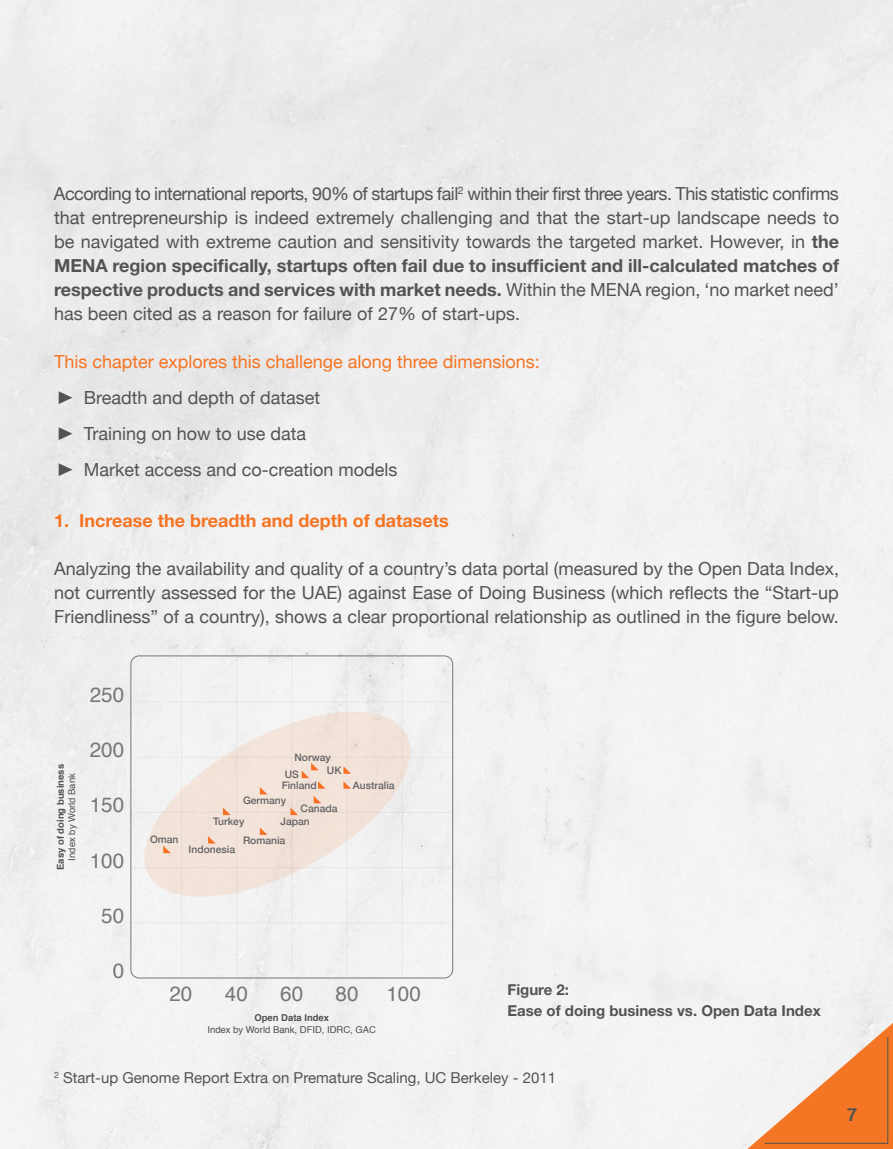
<style>
.page{position:relative;width:893px;height:1149px;background:#fff}
.page>*{position:absolute;margin:0;border:0;box-sizing:border-box;transform-origin:0 0}
.t1{font:20.55px "Helvetica";color:#777}
.t2{font:18px/24px "Helvetica Neue";color:#525453;text-align:justify}
.t3{font:18px "Helvetica Neue";color:#f57423}
.t4{font:700 18px "Helvetica Neue";color:#f57423}
.t5{font:700 18px "Helvetica";color:#505554}
.t6{font:15px "Helvetica Neue";color:#525453}
.t7{font:700 15px/21px "Helvetica Neue";color:#525453}
.t8{font:500 10.35px/13.2px "Helvetica Neue";color:#636263}
.t9{font:9.45px "Helvetica";color:#4f4f4f}
.t10{font:700 9.45px "Helvetica";color:#4f4f4f}
.s1{font-weight:700}
</style>
<div class="page">
<svg style="left:747px;top:1022px;width:146px;height:126px"></svg>
<svg style="left:144px;top:711px;width:266px;height:185px;fill:#f2e4db"></svg>
<hr style="left:131px;top:922px;width:322px;height:1px;background:#808080">
<hr style="left:131px;top:867px;width:322px;height:1px;background:#808080">
<hr style="left:131px;top:811px;width:322px;height:1px;background:#808080">
<hr style="left:131px;top:756px;width:322px;height:1px;background:#808080">
<hr style="left:131px;top:701px;width:322px;height:1px;background:#808080">
<hr style="left:181px;top:655px;width:1px;height:322px;background:#808080">
<hr style="left:236px;top:655px;width:1px;height:322px;background:#808080">
<hr style="left:291px;top:655px;width:1px;height:322px;background:#808080">
<hr style="left:347px;top:655px;width:1px;height:322px;background:#808080">
<hr style="left:402px;top:655px;width:1px;height:322px;background:#808080">
<svg style="left:163px;top:845px;width:8px;height:7px"></svg>
<svg style="left:208px;top:835px;width:8px;height:8px"></svg>
<svg style="left:223px;top:807px;width:8px;height:7px"></svg>
<svg style="left:290px;top:807px;width:8px;height:7px"></svg>
<svg style="left:343px;top:766px;width:8px;height:7px"></svg>
<svg style="left:343px;top:780px;width:8px;height:8px"></svg>
<svg style="left:302px;top:762px;width:24px;height:26px"></svg>
<svg style="left:314px;top:795px;width:7px;height:8px"></svg>
<svg style="left:260px;top:827px;width:7px;height:7px"></svg>
<svg style="left:260px;top:786px;width:7px;height:8px"></svg>
<div style="left:130px;top:655px;width:323px;height:323px;border:1px solid #777;border-radius:8px"></div>
<p class="t2" style="left:54px;top:182px;width:786px">According to international reports, 90% of startups fail<sup>2</sup> within their first three years. This statistic confirms that entrepreneurship is indeed extremely challenging and that the start-up landscape needs to be navigated with extreme caution and sensitivity towards the targeted market. However, in <span class="s1">the MENA region specifically, startups often fail due to insufficient and ill-calculated matches of respective products and services with market needs.</span> Within the MENA region, ‘no market need’ has been cited as a reason for failure of 27% of start-ups.</p>
<p class="t3" style="left:54px;top:348px;width:487px">This chapter explores this challenge along three dimensions:</p>
<p class="t2" style="left:54px;top:380px;width:345px;line-height:36px;text-align:left">࢝ Breadth and depth of dataset<br>࢝ Training on how to use data<br>࢝ Market access and co-creation models</p>
<p class="t4" style="left:54px;top:509px;width:396px">1. Increase the breadth and depth of datasets</p>
<p class="t2" style="left:54px;top:557px;width:786px">Analyzing the availability and quality of a country’s data portal (measured by the Open Data Index, not currently assessed for the UAE) against Ease of Doing Business (which reflects the “Start-up Friendliness” of a country), shows a clear proportional relationship as outlined in the figure below.</p>
<p class="t1" style="left:90px;top:678px;width:36px">250</p>
<p class="t10" style="left:53px;top:869px;width:107px;rotate:-90deg">Easy of doing business</p>
<p class="t9" style="left:65px;top:860px;width:89px;rotate:-90deg">Index by World Bank</p>
<p class="t1" style="left:90px;top:734px;width:36px">200</p>
<p class="t1" style="left:90px;top:789px;width:36px">150</p>
<p class="t1" style="left:90px;top:844px;width:36px">100</p>
<p class="t1" style="left:101px;top:899px;width:24px">50</p>
<p class="t1" style="left:113px;top:954px;width:13px">0</p>
<p class="t8" style="left:150px;top:831px;width:30px">Oman</p>
<p class="t8" style="left:327px;top:749px;width:16px;text-indent:-32px">Norway<br>UK</p>
<p class="t8" style="left:282px;top:777px;width:37px">Finland</p>
<p class="t8" style="left:353px;top:777px;width:43px">Australia</p>
<p class="t8" style="left:301px;top:800px;width:38px">Canada</p>
<p class="t8" style="left:243px;top:833px;width:44px">Romania</p>
<p class="t8" style="left:285px;top:766px;width:16px">US</p>
<p class="t8" style="left:243px;top:792px;width:45px">Germany</p>
<p class="t8" style="left:213px;top:813px;width:33px">Turkey</p>
<p class="t8" style="left:281px;top:813px;width:31px">Japan</p>
<p class="t8" style="left:189px;top:841px;width:48px">Indonesia</p>
<p class="t1" style="left:170px;top:977px;width:24px">20</p>
<p class="t1" style="left:225px;top:977px;width:24px">40</p>
<p class="t1" style="left:280px;top:977px;width:24px">60</p>
<p class="t1" style="left:336px;top:977px;width:24px">80</p>
<p class="t1" style="left:386px;top:977px;width:36px">100</p>
<p class="t10" style="left:254px;top:1009px;width:76px">Open Data Index</p>
<p class="t9" style="left:207px;top:1021px;width:170px">Index by World Bank, DFID, IDRC, GAC</p>
<p class="t7" style="left:507px;top:978px;width:315px">Figure 2:<br>Ease of doing business vs. Open Data Index</p>
<p class="t6" style="left:54px;top:1065px;width:504px"><sup>2</sup> Start-up Genome Report Extra on Premature Scaling, UC Berkeley - 2011</p>
<p class="t5" style="left:847px;top:1099px;width:12px">7</p>
</div>
